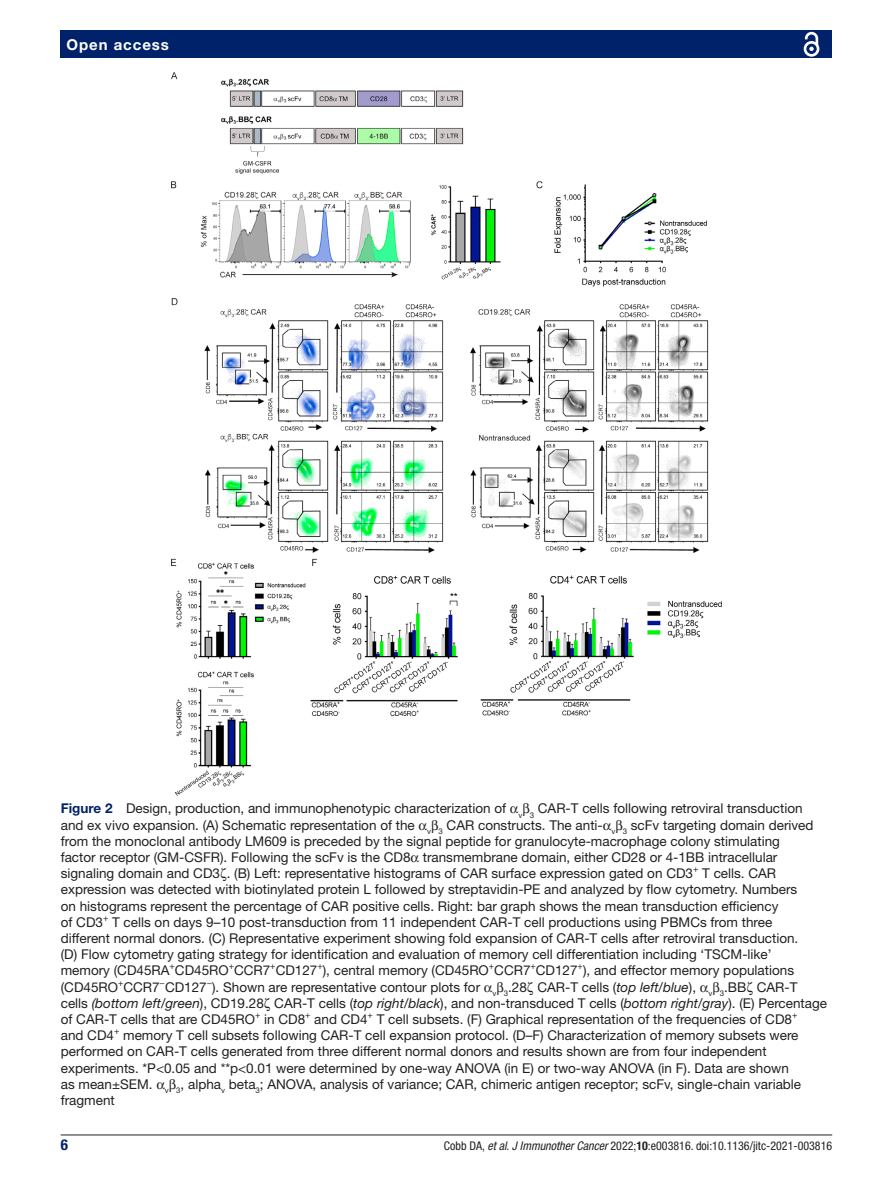
<style>
.page{position:relative;width:893px;height:1191px;background:#fff}
.page>*{position:absolute;margin:0;border:0;box-sizing:border-box;transform-origin:0 0}
.t1{font:700 15px "Helvetica Neue LT Std";letter-spacing:.065em;color:#fff}
.t2{font:700 condensed 15px "Helvetica Neue LT Std";color:#00226b}
.t3{font:13.5px/16.2px "Helvetica Neue LT Std";color:#231f20}
.t4{font:condensed 12px "Helvetica Neue LT Std";color:#231f20}
.t5{font:9px "Helvetica Neue LT Std";color:#231f20}
.s1{font-weight:700;color:#00226b}
.s2{font-style:italic}
.s3{font-weight:700}
</style>
<div class="page">
<hr style="left:61px;top:1134px;width:771px;height:1px;background:#231f20">
<div style="left:61px;top:31px;width:771px;height:27px;background:#00226b"></div>
<svg style="left:803px;top:31px;width:17px;height:26px"></svg>
<img style="left:172px;top:73px;width:549px;height:722px">
<p class="t1" style="left:66px;top:35px;width:104px">Open access</p>
<p class="t3" style="left:61px;top:800px;width:754px"><span class="s1">Figure 2</span> Design, production, and immunophenotypic characterization of <sub>v</sub> <sub>3</sub> CAR-T cells following retroviral transduction and ex vivo expansion. (A) Schematic representation of the <sub>v</sub> <sub>3</sub> CAR constructs. The anti- <sub>v</sub> <sub>3</sub> scFv targeting domain derived from the monoclonal antibody LM609 is preceded by the signal peptide for granulocyte-macrophage colony stimulating factor receptor (GM-CSFR). Following the scFv is the CD8 transmembrane domain, either CD28 or 4-1BB intracellular signaling domain and CD3 . (B) Left: representative histograms of CAR surface expression gated on CD3</p>
<p class="t5" style="left:693px;top:863px;width:7px">+</p>
<p class="t3" style="left:61px;top:865px;width:739px;text-indent:641px">T cells. CAR expression was detected with biotinylated protein L followed by streptavidin-PE and analyzed by flow cytometry. Numbers on histograms represent the percentage of CAR positive cells. Right: bar graph shows the mean transduction efficiency<br>of CD3<sup>+</sup> T cells on days 9–10 post-transduction from 11 independent CAR-T cell productions using PBMCs from three different normal donors. (C) Representative experiment showing fold expansion of CAR-T cells after retroviral transduction. (D) Flow cytometry gating strategy for identification and evaluation of memory cell differentiation including ‘TSCM-like’ memory (CD45RA CD45RO CCR7 CD127 ), central memory (CD45RO CCR7 CD127 ), and effector memory populations</p>
<p class="t5" style="left:170px;top:960px;width:7px">+</p>
<p class="t5" style="left:229px;top:960px;width:7px">+</p>
<p class="t5" style="left:270px;top:960px;width:7px">+</p>
<p class="t5" style="left:317px;top:960px;width:7px">+</p>
<p class="t5" style="left:489px;top:960px;width:7px">+</p>
<p class="t5" style="left:530px;top:960px;width:7px">+</p>
<p class="t5" style="left:578px;top:960px;width:7px">+</p>
<p class="t3" style="left:61px;top:978px;width:738px">(CD45RO CCR7 CD127 ). Shown are representative contour plots for <sub>v</sub> <sub>3</sub>.28 CAR-T cells (<span class="s2">top left/blue</span>), <sub>v</sub> <sub>3</sub>.BB CAR-T</p>
<p class="t5" style="left:118px;top:977px;width:7px">+</p>
<p class="t5" style="left:160px;top:977px;width:7px">−</p>
<p class="t5" style="left:207px;top:977px;width:7px">−</p>
<p class="t3" style="left:61px;top:994px;width:768px">cells <span class="s2">(bottom left/green</span>), CD19.28 CAR-T cells (<span class="s2">top right/black</span>), and non-transduced T cells (<span class="s2">bottom right/gray</span>). (E) Percentage of CAR-T cells that are CD45RO</p>
<p class="t5" style="left:255px;top:1009px;width:7px">+</p>
<p class="t3" style="left:264px;top:1011px;width:43px">in CD8</p>
<p class="t5" style="left:305px;top:1009px;width:7px">+</p>
<p class="t3" style="left:314px;top:1011px;width:55px">and CD4</p>
<p class="t5" style="left:368px;top:1009px;width:7px">+</p>
<p class="t3" style="left:377px;top:1011px;width:417px">T cell subsets. (F) Graphical representation of the frequencies of CD8</p>
<p class="t5" style="left:792px;top:1009px;width:7px">+</p>
<p class="t3" style="left:61px;top:1027px;width:742px">and CD4<sup>+</sup> memory T cell subsets following CAR-T cell expansion protocol. (D–F) Characterization of memory subsets were performed on CAR-T cells generated from three different normal donors and results shown are from four independent experiments. *P&lt;0.05 and **p&lt;0.01 were determined by one-way ANOVA (in E) or two-way ANOVA (in F). Data are shown as mean±SEM. <sub>v</sub> <sub>3</sub>, alpha<sub>v</sub> beta<sub>3</sub>; ANOVA, analysis of variance; CAR, chimeric antigen receptor; scFv, single-chain variable fragment</p>
<p class="t2" style="left:61px;top:1135px;width:9px">6</p>
<p class="t4" style="left:444px;top:1138px;width:390px">Cobb DA, <span class="s2">et al</span>. <span class="s2">J Immunother Cancer</span> 2022;<span class="s3">10</span>:e003816. doi:10.1136/jitc-2021-003816</p>
</div>
